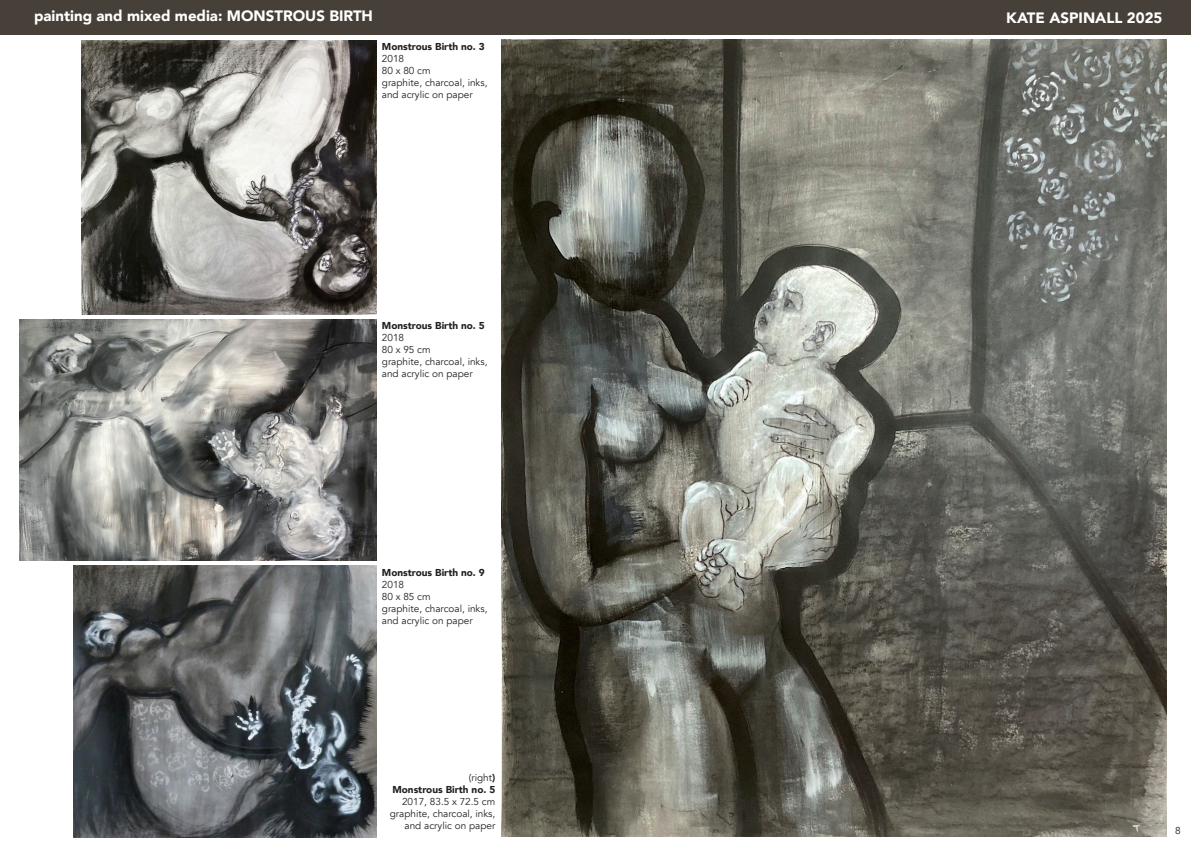
<style>
.page{position:relative;width:1191px;height:842px;background:#fff}
.page>*{position:absolute;margin:0;border:0;box-sizing:border-box;transform-origin:0 0}
.t1{font:900 15px "Avenir";color:#fff}
.t2{font:10px/12px "Avenir";color:#231f20}
.t3{font:900 10px/12px "Avenir";color:#231f20;text-align:right}
.s1{font-weight:400}
</style>
<div class="page">
<img style="left:19px;top:319px;width:357px;height:242px">
<img style="left:501px;top:40px;width:665px;height:796px">
<img style="left:74px;top:566px;width:302px;height:271px">
<img style="left:82px;top:40px;width:294px;height:274px">
<div style="left:0;top:0;width:1191px;height:34px;background:#474038"></div>
<h1 class="t1" style="left:34px;top:6px;width:340px">painting and mixed media: MONSTROUS BIRTH</h1>
<h1 class="t1" style="left:1006px;top:8px;width:158px">KATE ASPINALL 2025</h1>
<p class="t3" style="left:382px;top:41px;width:104px">Monstrous Birth no. 3</p>
<p class="t2" style="left:382px;top:53px;width:107px">2018<br>80 x 80 cm<br>graphite, charcoal, inks, and acrylic on paper</p>
<p class="t3" style="left:382px;top:320px;width:104px">Monstrous Birth no. 5</p>
<p class="t2" style="left:382px;top:332px;width:107px">2018<br>80 x 95 cm<br>graphite, charcoal, inks, and acrylic on paper</p>
<p class="t3" style="left:382px;top:567px;width:104px">Monstrous Birth no. 9</p>
<p class="t2" style="left:382px;top:579px;width:107px">2018<br>80 x 85 cm<br>graphite, charcoal, inks, and acrylic on paper</p>
<p class="t3" style="left:392px;top:772px;width:104px"><span class="s1">(right</span>)<br>Monstrous Birth no. 5</p>
<p class="t2" style="left:390px;top:796px;width:107px;text-align:right">2017, 83.5 x 72.5 cm graphite, charcoal, inks, and acrylic on paper</p>
<p class="t2" style="left:1175px;top:824px;width:7px">8</p>
</div>
